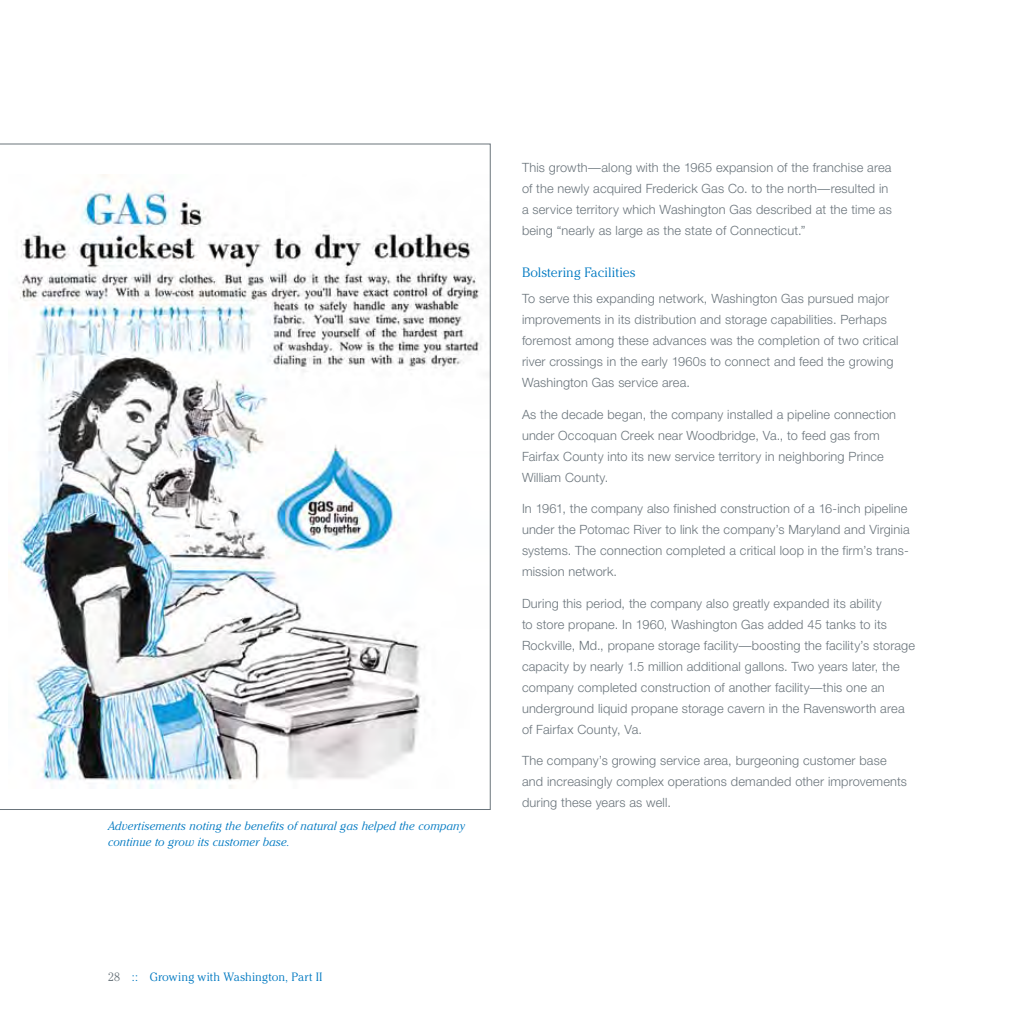
<style>
.page{position:relative;width:1026px;height:1026px;background:#fff}
.page>*{position:absolute;margin:0;border:0;box-sizing:border-box;transform-origin:0 0}
.t1{font:300 13.5px "Cheltenham";color:#0079c1}
.t2{font:300 12.75px/21px "Helvetica Neue";letter-spacing:.015em;color:#6a747b}
.t3{font:italic 300 12px/16.5px "Cheltenham";letter-spacing:.01em;color:#0079c1}
.t4{font:300 12px "Cheltenham";letter-spacing:.01em;color:#0079c1}
.s1{color:#6a747b}
</style>
<div class="page">
<svg style="left:0;top:144px;width:491px;height:666px"></svg>
<p class="t3" style="left:108px;top:817px;width:359px">Advertisements noting the benefits of natural gas helped the company continue to grow its customer base.</p>
<p class="t4" style="left:108px;top:970px;width:216px"><span class="s1">28</span> :: Growing with Washington, Part II</p>
<p class="t2" style="left:522px;top:157px;width:371px">This growth—along with the 1965 expansion of the franchise area of the newly acquired Frederick Gas Co. to the north—resulted in a service territory which Washington Gas described at the time as being “nearly as large as the state of Connecticut.”</p>
<p class="t1" style="left:522px;top:265px;width:115px">Bolstering Facilities</p>
<p class="t2" style="left:522px;top:288px;width:378px">To serve this expanding network, Washington Gas pursued major improvements in its distribution and storage capabilities. Perhaps foremost among these advances was the completion of two critical river crossings in the early 1960s to connect and feed the growing Washington Gas service area.</p>
<p class="t2" style="left:522px;top:403px;width:376px">As the decade began, the company installed a pipeline connection under Occoquan Creek near Woodbridge, Va., to feed gas from Fairfax County into its new service territory in neighboring Prince William County.</p>
<p class="t2" style="left:522px;top:498px;width:389px">In 1961, the company also finished construction of a 16-inch pipeline under the Potomac River to link the company’s Maryland and Virginia systems. The connection completed a critical loop in the firm’s trans&shy;mission network.</p>
<p class="t2" style="left:522px;top:592px;width:395px">During this period, the company also greatly expanded its ability<br>to store propane. In 1960, Washington Gas added 45 tanks to its Rockville, Md., propane storage facility—boosting the facility’s storage capacity by nearly 1.5 million additional gallons. Two years later, the company completed construction of another facility—this one an underground liquid propane storage cavern in the Ravensworth area of Fairfax County, Va.</p>
<p class="t2" style="left:522px;top:750px;width:387px">The company’s growing service area, burgeoning customer base and increasingly complex operations demanded other improvements during these years as well.</p>
</div>
